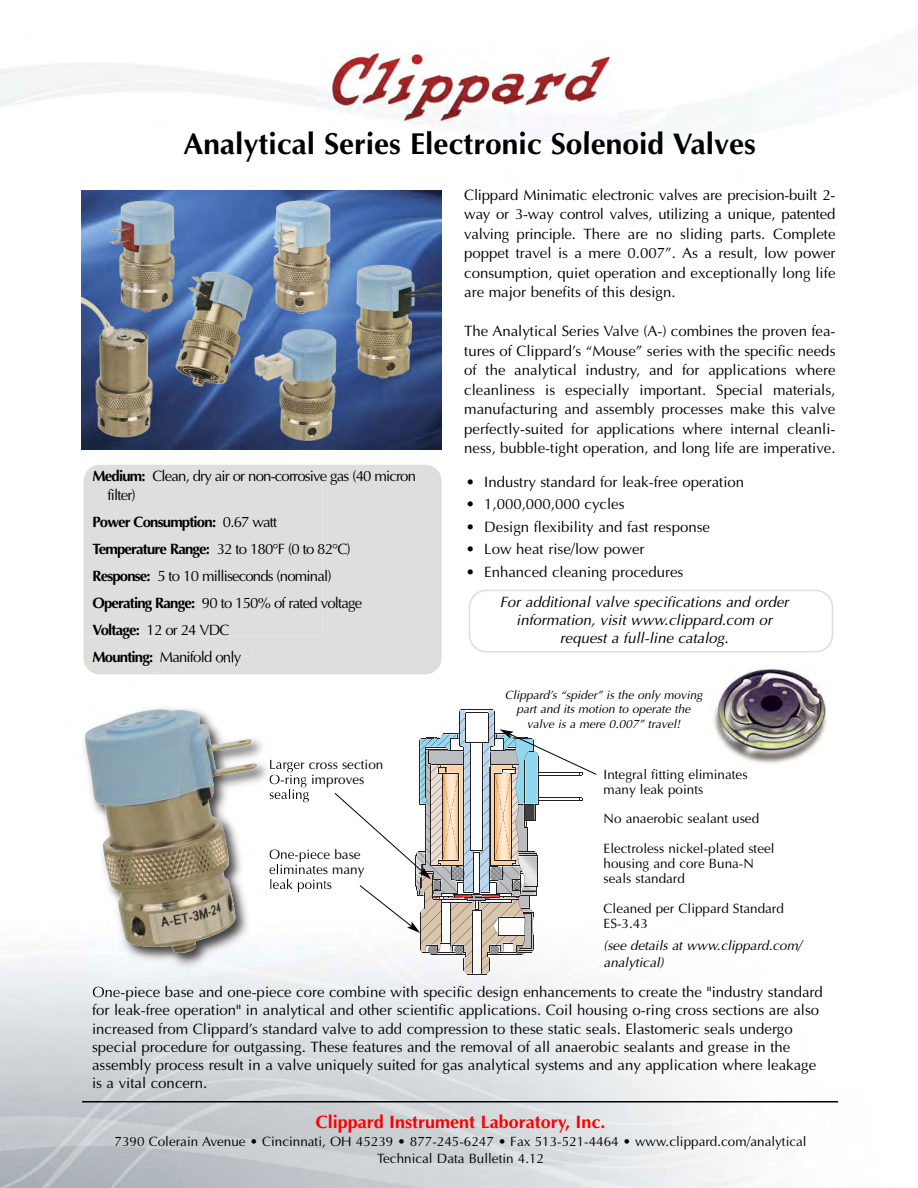
<style>
.page{position:relative;width:918px;height:1188px;background:#fff}
.page>*{position:absolute;margin:0;border:0;box-sizing:border-box;transform-origin:0 0}
.t1{font:700 30px "Optima";color:#000}
.t2{font:700 18px "Optima";color:#f00}
.t3{font:15px/19.5px "Optima";color:#000;text-align:justify}
.t4{font:15px/27px "Optima";letter-spacing:-.055em;color:#000}
.t5{font:italic 15px/18px "Optima";color:#000;text-align:center}
.t6{font:13.5px/15px "Optima";color:#000}
.t7{font:italic 13.5px/16.5px "Optima";color:#000}
.t8{font:italic 12px/14.5px "Optima";color:#000;text-align:center}
.s1{font-weight:700}
</style>
<div class="page">
<img style="left:0;top:63px;width:839px;height:1125px">
<img style="left:469px;top:590px;width:364px;height:62px">
<div style="left:59px;top:425px;width:264px;height:211px;background:#fff"></div>
<img style="left:82px;top:191px;width:360px;height:258px">
<div style="left:84px;top:465px;width:358px;height:209px;background:#dedfdc"></div>
<div style="left:84px;top:465px;width:239px;height:171px;background:#dedfdc"></div>
<hr style="left:82px;top:1101px;width:756px;height:1px;background:#000">
<svg style="left:337px;top:710px;width:260px;height:265px"></svg>
<img style="left:316px;top:51px;width:302px;height:83px">
<img style="left:327px;top:131px;width:33px;height:3px">
<img style="left:37px;top:674px;width:300px;height:323px">
<div style="left:149px;top:650px;width:137px;height:24px;background:#dedfdc"></div>
<img style="left:216px;top:658px;width:25px;height:8px">
<img style="left:270px;top:760px;width:34px;height:12px">
<img style="left:269px;top:775px;width:38px;height:13px">
<img style="left:269px;top:789px;width:40px;height:13px">
<img style="left:269px;top:849px;width:52px;height:13px">
<img style="left:269px;top:864px;width:54px;height:10px">
<img style="left:270px;top:879px;width:56px;height:13px">
<img style="left:93px;top:986px;width:46px;height:11px">
<img style="left:85px;top:709px;width:173px;height:244px">
<img style="left:706px;top:662px;width:124px;height:105px">
<h1 class="t1" style="left:183px;top:131px;width:574px">Analytical Series Electronic Solenoid Valves</h1>
<p class="t4" style="left:107px;top:467px;width:310px;line-height:19.5px;text-indent:-15px"><span class="s1">Medium:</span> Clean, dry air or non-corrosive gas (40 micron filter)</p>
<p class="t4" style="left:92px;top:510px;width:272px"><span class="s1">Power Consumption:</span> 0.67 watt<br><span class="s1">Temperature Range:</span> 32 to 180°F (0 to 82°C)<br><span class="s1">Response:</span> 5 to 10 milliseconds (nominal)<br><span class="s1">Operating Range:</span> 90 to 150% of rated voltage <span class="s1">Voltage:</span> 12 or 24 VDC<br><span class="s1">Mounting:</span> Manifold only</p>
<p class="t6" style="left:269px;top:758px;width:116px">Larger cross section<br>O-ring improves</p>
<p class="t3" style="left:464px;top:186px;width:373px">Clippard Minimatic electronic valves are precision-built 2- way or 3-way control valves, utilizing a unique, patented valving principle. There are no sliding parts. Complete poppet travel is a mere 0.007”. As a result, low power consumption, quiet operation and exceptionally long life are major benefits of this design.</p>
<p class="t3" style="left:464px;top:323px;width:373px">The Analytical Series Valve (A-) combines the proven fea&shy;tures of Clippard’s “Mouse” series with the specific needs of the analytical industry, and for applications where cleanliness is especially important. Special materials, manufacturing and assembly processes make this valve perfectly-suited for applications where internal cleanli&shy;ness, bubble-tight operation, and long life are imperative.</p>
<p class="t3" style="left:466px;top:473px;width:280px">• Industry standard for leak-free operation</p>
<p class="t3" style="left:466px;top:496px;width:160px">• 1,000,000,000 cycles</p>
<p class="t3" style="left:466px;top:518px;width:246px">• Design flexibility and fast response</p>
<p class="t3" style="left:466px;top:541px;width:180px">• Low heat rise/low power</p>
<p class="t3" style="left:466px;top:563px;width:219px">• Enhanced cleaning procedures</p>
<p class="t5" style="left:500px;top:594px;width:293px">For additional valve specifications and order information, visit www.clippard.com or request a full-line catalog.</p>
<p class="t8" style="left:505px;top:688px;width:202px">Clippard’s “spider” is the only moving part and its motion to operate the valve is a mere 0.007” travel!</p>
<p class="t6" style="left:604px;top:769px;width:146px">Integral fitting eliminates many leak points</p>
<p class="t6" style="left:604px;top:812px;width:157px">No anaerobic sealant used</p>
<p class="t6" style="left:604px;top:842px;width:173px">Electroless nickel-plated steel housing and core Buna-N seals standard</p>
<p class="t6" style="left:604px;top:902px;width:182px">Cleaned per Clippard Standard<br>ES-3.43</p>
<p class="t7" style="left:604px;top:939px;width:200px">(see details at www.clippard.com/ analytical)</p>
<p class="t3" style="left:92px;top:984px;width:732px;line-height:18.3px;text-align:left">One-piece base and one-piece core combine with specific design enhancements to create the "industry standard for leak-free operation" in analytical and other scientific applications. Coil housing o-ring cross sections are also increased from Clippard’s standard valve to add compression to these static seals. Elastomeric seals undergo special procedure for outgassing. These features and the removal of all anaerobic sealants and grease in the assembly process result in a valve uniquely suited for gas analytical systems and any application where leakage is a vital concern.</p>
<p class="t2" style="left:316px;top:1114px;width:291px">Clippard Instrument Laboratory, Inc.</p>
<p class="t6" style="left:115px;top:1135px;width:694px;line-height:16.4px;text-align:center">7390 Colerain Avenue • Cincinnati, OH 45239 • 877-245-6247 • Fax 513-521-4464 • www.clippard.com/analytical<br>Technical Data Bulletin 4.12</p>
</div>
